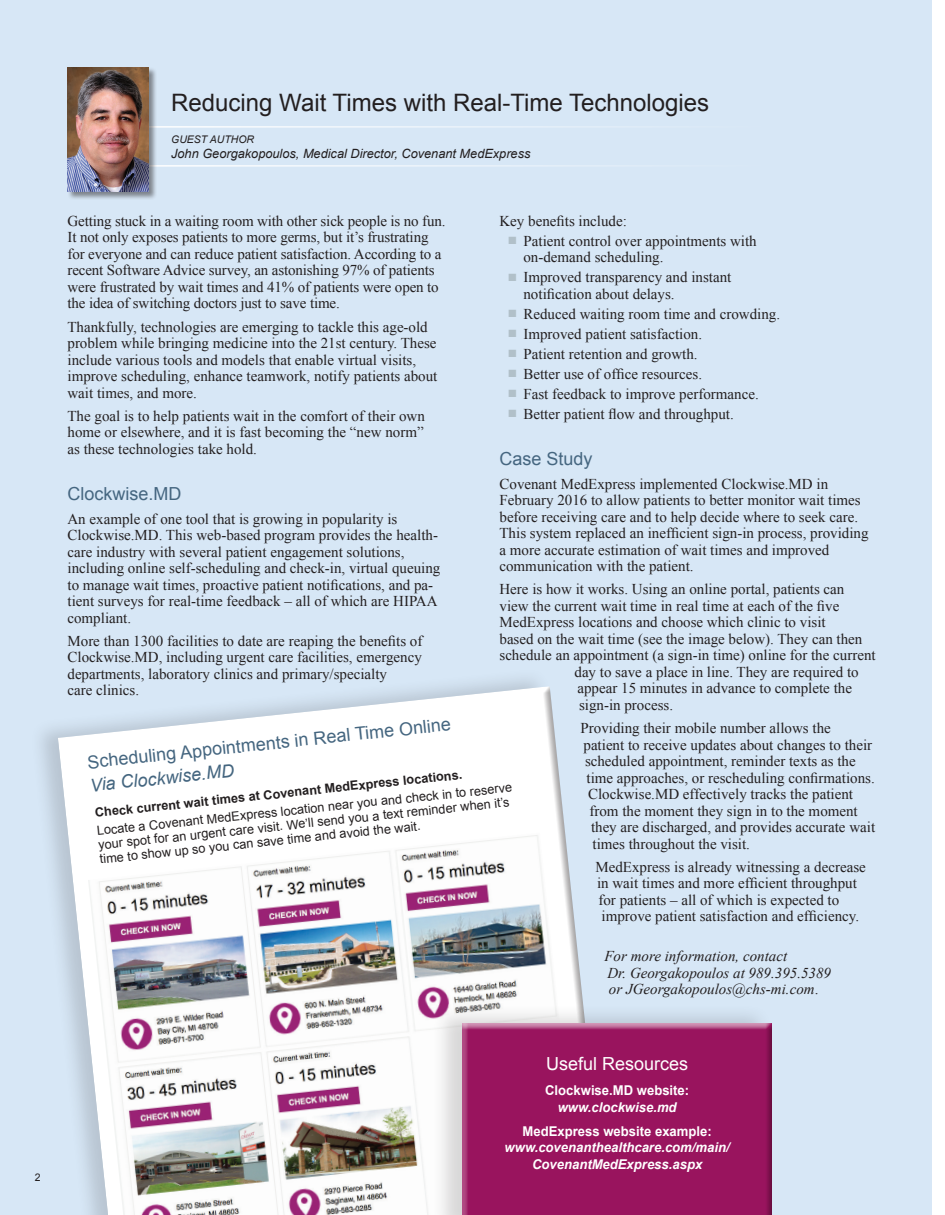
<style>
.page{position:relative;width:945px;height:1215px;background:#fff}
.page>*{position:absolute;margin:0;border:0;box-sizing:border-box;transform-origin:0 0}
.t1{font:24px "Arial";color:#231f20}
.t2{font:18px "Arial";color:#456680}
.t3{font:italic 18px "Arial";color:#456680}
.t4{font:18px "Arial";color:#fff}
.t5{font:15px/16.5px "Times New Roman";color:#231f20}
.t6{font:italic 15px/16.5px "Times New Roman";color:#231f20}
.t7{font:italic 700 13.5px/16.5px "Arial";color:#fff;text-align:center}
.t8{font:700 13.5px "Arial";color:#fff}
.t9{font:12.75px/14.2px "Arial";color:#231f20}
.t10{font:italic 12.75px "Arial";color:#231f20}
.t11{font:700 12.75px "Arial";color:#231f20}
.t12{font:italic 10.5px "Arial";color:#231f20}
.t13{font:10.5px "Arial";color:#231f20}
.s1{color:#b1c0c9}
.s2{font-style:normal}
</style>
<div class="page">
<div style="left:0;top:0;width:932px;height:1215px;background:#d7e7f6"></div>
<svg style="left:56px;top:686px;width:527px;height:505px;fill:#fff"></svg>
<div style="left:144px;top:126px;width:632px;height:41px;border:2px solid #fff"></div>
<div style="left:67px;top:67px;width:90px;height:133px;background:#231f20;opacity:.5"></div>
<img style="left:68px;top:68px;width:80px;height:124px">
<img style="left:88px;top:833px;width:491px;height:382px">
<div style="left:432px;top:1004px;width:341px;height:211px;background:#231f20;opacity:.17"></div>
<div style="left:460px;top:1023px;width:314px;height:192px;background:#231f20;opacity:.45"></div>
<p class="t13" style="left:35px;top:1170px;width:7px">2</p>
<h1 class="t1" style="left:171px;top:87px;width:539px">Reducing Wait Times with Real-Time Technologies</h1>
<p class="t12" style="left:171px;top:133px;width:17px">GUEST</p>
<p class="t12" style="left:210px;top:133px;width:16px">AUTHOR</p>
<p class="t10" style="left:171px;top:145px;width:361px">John Georgakopoulos, Medical Director, Covenant MedExpress</p>
<p class="t5" style="left:500px;top:212px;width:129px">Key benefits include:</p>
<p class="t5" style="left:523px;top:232px;width:235px;text-indent:-15px"><span class="s1">■</span> Patient control over appointments with on-demand scheduling.</p>
<p class="t5" style="left:523px;top:269px;width:209px;text-indent:-15px"><span class="s1">■</span> Improved transparency and instant notification about delays.</p>
<p class="t5" style="left:508px;top:305px;width:273px"><span class="s1">■</span> Reduced waiting room time and crowding.</p>
<p class="t5" style="left:508px;top:325px;width:195px"><span class="s1">■</span> Improved patient satisfaction.</p>
<p class="t5" style="left:508px;top:345px;width:191px"><span class="s1">■</span> Patient retention and growth.</p>
<p class="t5" style="left:508px;top:365px;width:195px"><span class="s1">■</span> Better use of office resources.</p>
<p class="t5" style="left:508px;top:385px;width:252px"><span class="s1">■</span> Fast feedback to improve performance.</p>
<p class="t5" style="left:508px;top:405px;width:227px"><span class="s1">■</span> Better patient flow and throughput.</p>
<p class="t2" style="left:500px;top:447px;width:95px">Case Study</p>
<p class="t5" style="left:500px;top:475px;width:371px">Covenant MedExpress implemented Clockwise.MD in February 2016 to allow patients to better monitor wait times before receiving care and to help decide where to seek care.<br>This system replaced an inefficient sign-in process, providing a more accurate estimation of wait times and improved communication with the patient.</p>
<p class="t5" style="left:500px;top:581px;width:346px">Here is how it works. Using an online portal, patients can</p>
<p class="t5" style="left:500px;top:597px;width:341px">view the current wait time in real time at each of the five</p>
<p class="t5" style="left:500px;top:614px;width:328px">MedExpress locations and choose which clinic to visit</p>
<p class="t5" style="left:500px;top:630px;width:364px">based on the wait time (see the image below). They can then</p>
<p class="t5" style="left:500px;top:647px;width:378px">schedule an appointment (a sign-in time) online for the current</p>
<p class="t5" style="left:574px;top:663px;width:286px">day to save a place in line. They are required to</p>
<p class="t5" style="left:578px;top:680px;width:276px">appear 15 minutes in advance to complete the</p>
<p class="t5" style="left:579px;top:696px;width:96px">sign-in process.</p>
<p class="t5" style="left:580px;top:720px;width:252px">Providing their mobile number allows the</p>
<p class="t5" style="left:584px;top:736px;width:290px">patient to receive updates about changes to their</p>
<p class="t5" style="left:585px;top:753px;width:272px">scheduled appointment, reminder texts as the</p>
<p class="t5" style="left:586px;top:769px;width:290px">time approaches, or rescheduling confirmations.</p>
<p class="t5" style="left:588px;top:786px;width:267px">Clockwise.MD effectively tracks the patient</p>
<p class="t5" style="left:590px;top:802px;width:270px">from the moment they sign in to the moment</p>
<p class="t5" style="left:591px;top:819px;width:286px">they are discharged, and provides accurate wait</p>
<p class="t5" style="left:592px;top:835px;width:159px">times throughout the visit.</p>
<p class="t5" style="left:596px;top:858px;width:272px">MedExpress is already witnessing a decrease</p>
<p class="t5" style="left:597px;top:875px;width:261px">in wait times and more efficient throughput</p>
<p class="t5" style="left:598px;top:891px;width:242px">for patients – all of which is expected to</p>
<p class="t5" style="left:602px;top:908px;width:259px">improve patient satisfaction and efficiency.</p>
<p class="t6" style="left:604px;top:948px;width:228px">For more information, contact<br>Dr. Georgakopoulos at 989.395.5389 or JGeorgakopoulos@chs-mi.com<span class="s2">.</span></p>
<p class="t5" style="left:68px;top:212px;width:380px">Getting stuck in a waiting room with other sick people is no fun.<br>It not only exposes patients to more germs, but it’s frustrating for everyone and can reduce patient satisfaction. According to a recent Software Advice survey, an astonishing 97% of patients were frustrated by wait times and 41% of patients were open to the idea of switching doctors just to save time.</p>
<p class="t5" style="left:68px;top:318px;width:371px">Thankfully, technologies are emerging to tackle this age-old problem while bringing medicine into the 21st century. These include various tools and models that enable virtual visits, improve scheduling, enhance teamwork, notify patients about wait times, and more.</p>
<p class="t5" style="left:68px;top:407px;width:359px;text-align:justify">The goal is to help patients wait in the comfort of their own home or elsewhere, and it is fast becoming the “new norm” as these technologies take hold.</p>
<p class="t2" style="left:68px;top:482px;width:115px">Clockwise.MD</p>
<p class="t5" style="left:68px;top:510px;width:374px">An example of one tool that is growing in popularity is Clockwise.MD. This web-based program provides the health&shy;care industry with several patient engagement solutions, including online self-scheduling and check-in, virtual queuing to manage wait times, proactive patient notifications, and pa&shy;tient surveys for real-time feedback – all of which are HIPAA compliant.</p>
<p class="t5" style="left:68px;top:632px;width:356px">More than 1300 facilities to date are reaping the benefits of Clockwise.MD, including urgent care facilities, emergency departments, laboratory clinics and primary/specialty<br>care clinics.</p>
<p class="t2" style="left:86px;top:751px;width:369px;rotate:-6deg">Scheduling Appointments in Real Time Online</p>
<p class="t3" style="left:89px;top:774px;width:146px;rotate:-6deg">Via Clockwise.MD</p>
<p class="t11" style="left:94px;top:804px;width:371px;rotate:-6deg">Check current wait times at Covenant MedExpress locations.</p>
<p class="t9" style="left:96px;top:824px;width:420px;rotate:-6deg">Locate a Covenant MedExpress location nearyou and check in to reserve yourspot foran urgent care visit. We’ll send you a text reminderwhen it’s time to show up so you can save time and avoid the wait.</p>
<p class="t4" style="left:546px;top:1052px;width:144px">Useful Resources</p>
<p class="t8" style="left:545px;top:1082px;width:146px">Clockwise.MD website:</p>
<p class="t7" style="left:558px;top:1099px;width:120px">www.clockwise.md</p>
<p class="t8" style="left:523px;top:1122px;width:191px">MedExpress website example:</p>
<p class="t7" style="left:505px;top:1140px;width:227px">www.covenanthealthcare.com/main/<br>CovenantMedExpress.aspx</p>
</div>
